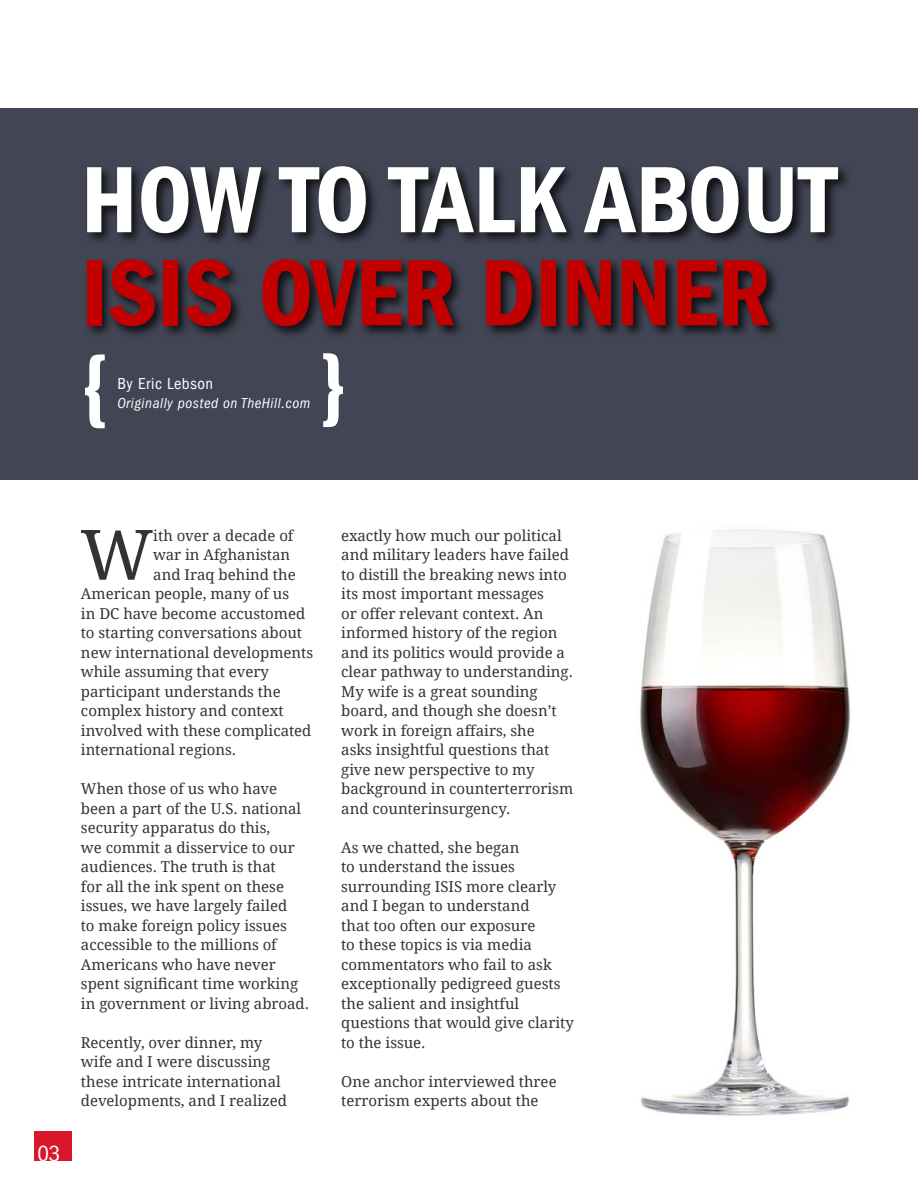
<style>
.page{position:relative;width:918px;height:1188px;background:#fff}
.page>*{position:absolute;margin:0;border:0;box-sizing:border-box;transform-origin:0 0}
.t1{font:600 condensed 97.5px "Franklin Gothic";color:#fff}
.t2{font:600 condensed 97.5px "Franklin Gothic";color:#c30000}
.t3{font:600 condensed 88.5px "Franklin Gothic";color:#fff}
.t4{font:69.6px "Droid Serif";color:#333334}
.t5{font:condensed 22.65px "Franklin Gothic";color:#fff}
.t6{font:condensed 16.5px "Franklin Gothic";letter-spacing:.035em;color:#fff}
.t7{font:15px/19.5px "Droid Serif";color:#333334}
.t8{font:italic condensed 15px "ITC Franklin Gothic Std";letter-spacing:.035em;color:#fff}
</style>
<div class="page">
<img style="left:640px;top:529px;width:210px;height:587px">
<div style="left:0;top:108px;width:918px;height:372px;background:#424554"></div>
<div style="left:84px;top:163px;width:768px;height:176px;background:#000;opacity:.75"></div>
<div style="left:34px;top:1132px;width:38px;height:29px;background:#d8182a"></div>
<h1 class="t1" style="left:81px;top:144px;width:757px">HOW TO TALK ABOUT</h1>
<h1 class="t2" style="left:81px;top:237px;width:691px">ISIS OVER DINNER</h1>
<h2 class="t3" style="left:81px;top:334px;width:32px">{</h2>
<p class="t6" style="left:117px;top:374px;width:97px">By Eric Lebson</p>
<p class="t8" style="left:117px;top:395px;width:194px">Originally posted on TheHill.com</p>
<h2 class="t3" style="left:316px;top:332px;width:32px">}</h2>
<h3 class="t5" style="left:37px;top:1141px;width:25px">03</h3>
<h3 class="t4" style="left:80px;top:512px;width:74px">W</h3>
<p class="t7" style="left:153px;top:526px;width:142px">ith over a decade of</p>
<p class="t7" style="left:153px;top:545px;width:139px">war in Afghanistan</p>
<p class="t7" style="left:153px;top:565px;width:144px">and Iraq behind the</p>
<p class="t7" style="left:81px;top:584px;width:210px">American people, many of us</p>
<p class="t7" style="left:81px;top:604px;width:226px">in DC have become accustomed</p>
<p class="t7" style="left:81px;top:623px;width:223px">to starting conversations about</p>
<p class="t7" style="left:81px;top:643px;width:234px">new international developments</p>
<p class="t7" style="left:81px;top:662px;width:190px">while assuming that every</p>
<p class="t7" style="left:81px;top:682px;width:201px">participant understands the</p>
<p class="t7" style="left:81px;top:701px;width:204px">complex history and context</p>
<p class="t7" style="left:81px;top:721px;width:232px">involved with these complicated</p>
<p class="t7" style="left:81px;top:740px;width:157px">international regions.</p>
<p class="t7" style="left:81px;top:779px;width:230px">When those of us who have been a part of the U.S. national security apparatus do this,<br>we commit a disservice to our audiences. The truth is that<br>for all the ink spent on these issues, we have largely failed<br>to make foreign policy issues accessible to the millions of<br>Americans who have never spent significant time working in government or living abroad.</p>
<p class="t7" style="left:81px;top:1033px;width:208px">Recently, over dinner, my wife and I were discussing these intricate international developments, and I realized</p>
<p class="t7" style="left:341px;top:526px;width:233px">exactly how much our political and military leaders have failed to distill the breaking news into its most important messages<br>or offer relevant context. An informed history of the region and its politics would provide a clear pathway to understanding.<br>My wife is a great sounding board, and though she doesn’t work in foreign affairs, she<br>asks insightful questions that give new perspective to my background in counterterrorism and counterinsurgency.</p>
<p class="t7" style="left:341px;top:838px;width:234px">As we chatted, she began<br>to understand the issues surrounding ISIS more clearly and I began to understand<br>that too often our exposure<br>to these topics is via media commentators who fail to ask exceptionally pedigreed guests the salient and insightful questions that would give clarity to the issue.</p>
<p class="t7" style="left:341px;top:1072px;width:217px">One anchor interviewed three terrorism experts about the</p>
</div>
